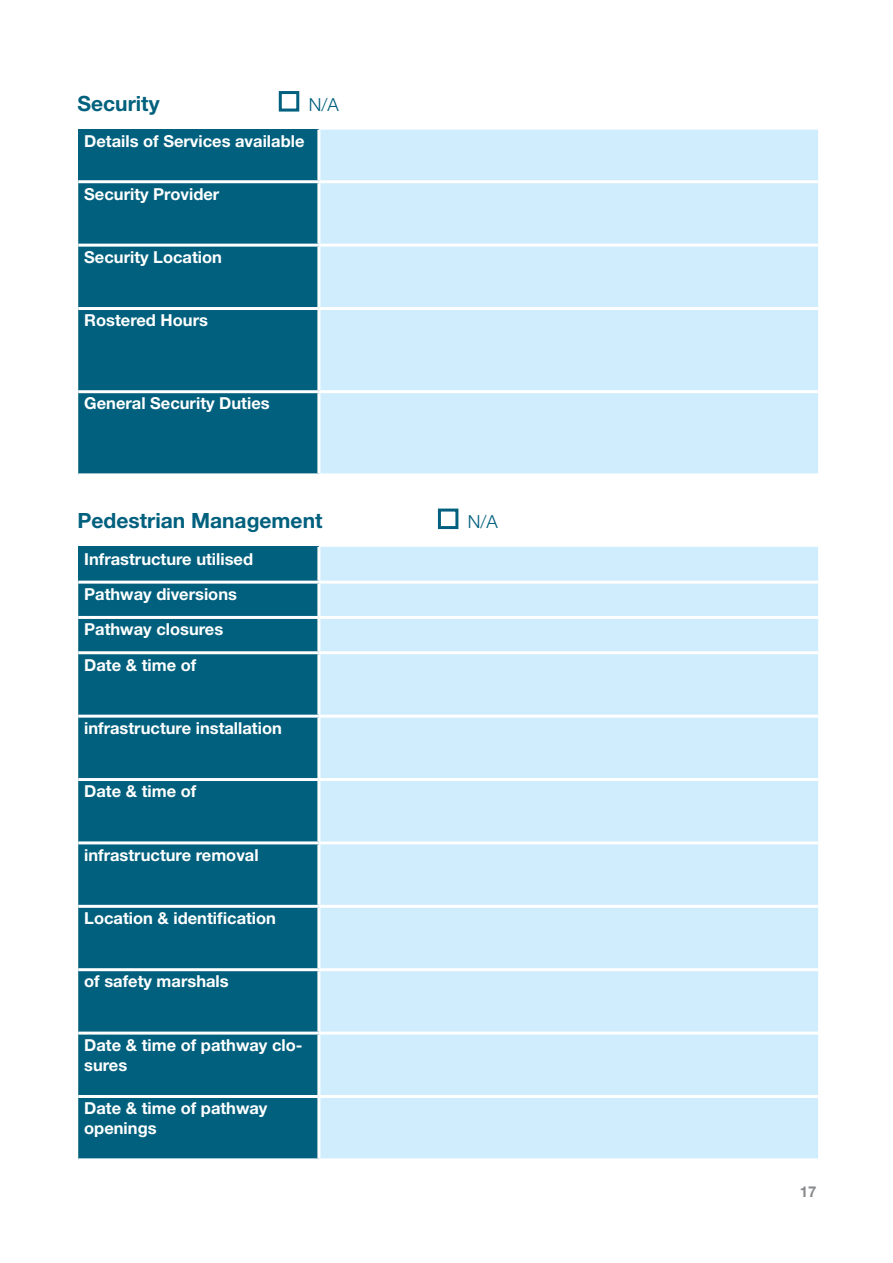
<style>
.page{position:relative;width:893px;height:1263px;background:#fff}
.page>*{position:absolute;margin:0;border:0;box-sizing:border-box;transform-origin:0 0}
.CEG-Heading_3{font:700 21px "Helvetica Neue LT Std";color:#00607d}
.N_A{font:300 18px "Helvetica Neue LT Std";color:#00607d}
.CEG_-_Heading_4{font:700 16.5px/19.8px "Helvetica Neue LT Std";color:#fff}
.t1{font:700 15px "Helvetica Neue LT Std";color:#888a8d}
</style>
<div class="page">
<div style="left:78px;top:130px;width:241px;height:52px;background:#00607d"></div>
<div style="left:320px;top:130px;width:498px;height:343px;background:#cfedfc"></div>
<div style="left:78px;top:183px;width:239px;height:290px;background:#00607d"></div>
<hr style="left:317px;top:130px;width:3px;height:50px;background:#fff">
<hr style="left:78px;top:180px;width:241px;height:3px;background:#fff">
<hr style="left:319px;top:180px;width:499px;height:3px;background:#fff">
<hr style="left:78px;top:244px;width:241px;height:3px;background:#fff">
<hr style="left:319px;top:244px;width:499px;height:3px;background:#fff">
<hr style="left:319px;top:307px;width:499px;height:3px;background:#fff">
<hr style="left:319px;top:390px;width:499px;height:3px;background:#fff">
<hr style="left:78px;top:307px;width:241px;height:3px;background:#fff">
<hr style="left:78px;top:390px;width:241px;height:3px;background:#fff">
<div style="left:78px;top:547px;width:241px;height:35px;background:#00607d"></div>
<div style="left:320px;top:547px;width:498px;height:611px;background:#cfedfc"></div>
<div style="left:78px;top:584px;width:239px;height:574px;background:#00607d"></div>
<hr style="left:317px;top:547px;width:3px;height:34px;background:#fff">
<hr style="left:78px;top:581px;width:241px;height:3px;background:#fff">
<hr style="left:319px;top:581px;width:499px;height:3px;background:#fff">
<hr style="left:78px;top:616px;width:241px;height:3px;background:#fff">
<hr style="left:319px;top:616px;width:499px;height:3px;background:#fff">
<hr style="left:319px;top:651px;width:499px;height:3px;background:#fff">
<hr style="left:319px;top:715px;width:499px;height:3px;background:#fff">
<hr style="left:319px;top:778px;width:499px;height:3px;background:#fff">
<hr style="left:319px;top:841px;width:499px;height:3px;background:#fff">
<hr style="left:319px;top:905px;width:499px;height:3px;background:#fff">
<hr style="left:319px;top:968px;width:499px;height:3px;background:#fff">
<hr style="left:319px;top:1031px;width:499px;height:3px;background:#fff">
<hr style="left:319px;top:1095px;width:499px;height:3px;background:#fff">
<hr style="left:78px;top:651px;width:241px;height:3px;background:#fff">
<hr style="left:78px;top:715px;width:241px;height:3px;background:#fff">
<hr style="left:78px;top:778px;width:241px;height:3px;background:#fff">
<hr style="left:78px;top:841px;width:241px;height:3px;background:#fff">
<hr style="left:78px;top:905px;width:241px;height:3px;background:#fff">
<hr style="left:78px;top:968px;width:241px;height:3px;background:#fff">
<hr style="left:78px;top:1031px;width:241px;height:3px;background:#fff">
<hr style="left:78px;top:1095px;width:241px;height:3px;background:#fff">
<div style="left:279px;top:91px;width:20px;height:21px;border:3px solid #00607d"></div>
<div style="left:438px;top:508px;width:20px;height:21px;border:3px solid #00607d"></div>
<h3 class="CEG-Heading_3" style="left:78px;top:90px;width:84px">Security</h3>
<h3 class="N_A" style="left:309px;top:93px;width:32px">N/A</h3>
<h4 class="CEG_-_Heading_4" style="left:84px;top:131px;width:222px">Details of Services available</h4>
<h4 class="CEG_-_Heading_4" style="left:84px;top:183px;width:137px">Security Provider</h4>
<h4 class="CEG_-_Heading_4" style="left:84px;top:247px;width:139px">Security Location</h4>
<h4 class="CEG_-_Heading_4" style="left:84px;top:310px;width:125px">Rostered Hours</h4>
<h4 class="CEG_-_Heading_4" style="left:84px;top:393px;width:187px">General Security Duties</h4>
<h3 class="CEG-Heading_3" style="left:78px;top:507px;width:246px">Pedestrian Management</h3>
<h4 class="CEG_-_Heading_4" style="left:84px;top:548px;width:170px">Infrastructure utilised</h4>
<h4 class="CEG_-_Heading_4" style="left:84px;top:584px;width:154px">Pathway diversions</h4>
<h4 class="CEG_-_Heading_4" style="left:84px;top:619px;width:141px">Pathway closures</h4>
<h4 class="CEG_-_Heading_4" style="left:84px;top:654px;width:114px">Date &amp; time of</h4>
<h4 class="CEG_-_Heading_4" style="left:84px;top:718px;width:199px">infrastructure installation</h4>
<h4 class="CEG_-_Heading_4" style="left:84px;top:781px;width:114px">Date &amp; time of</h4>
<h4 class="CEG_-_Heading_4" style="left:84px;top:844px;width:176px">infrastructure removal</h4>
<h4 class="CEG_-_Heading_4" style="left:84px;top:908px;width:193px">Location &amp; identification</h4>
<h4 class="CEG_-_Heading_4" style="left:84px;top:971px;width:146px">of safety marshals</h4>
<h4 class="CEG_-_Heading_4" style="left:84px;top:1035px;width:220px">Date &amp; time of pathway clo&shy;sures</h4>
<h4 class="CEG_-_Heading_4" style="left:84px;top:1098px;width:185px">Date &amp; time of pathway openings</h4>
<h3 class="N_A" style="left:468px;top:510px;width:32px">N/A</h3>
<p class="t1" style="left:800px;top:1182px;width:18px">17</p>
</div>
